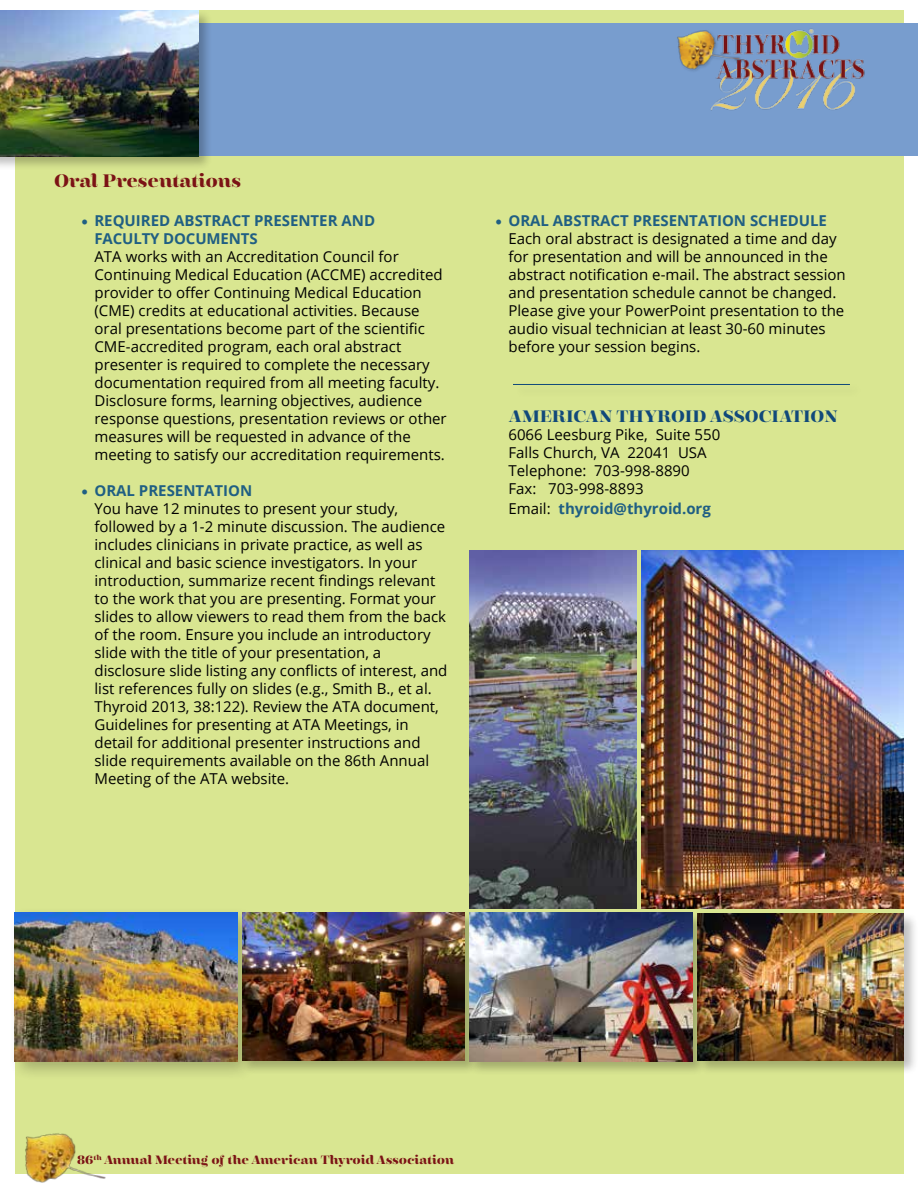
<style>
.page{position:relative;width:918px;height:1188px;background:#fff}
.page>*{position:absolute;margin:0;border:0;box-sizing:border-box;transform-origin:0 0}
.t1{font:700 18px "Encorpada Essential";letter-spacing:-.005em;color:#7b1315}
.t2{font:700 16.5px "Encorpada Essential";letter-spacing:-.005em;color:#11497a}
.t3{font:15px/18px "Open Sans";color:#000}
.t4{font:700 15px/18px "Open Sans";color:#205f83}
.t5{font:700 12px "Encorpada Essential";letter-spacing:-.005em;color:#7b1315}
.s1{font-family:"Minion Pro";font-size:18px}
.s2{font-family:"Minion Pro";font-weight:700;font-size:18px;color:#205f83}
.s3{font-weight:700;color:#205f83}
.s4{font-weight:400;color:#000}
</style>
<div class="page">
<div style="left:15px;top:10px;width:889px;height:1163px;background:#d9e691"></div>
<img style="left:15px;top:1133px;width:106px;height:50px">
<div style="left:198px;top:24px;width:720px;height:132px;background:#789dce"></div>
<div style="left:0;top:9px;width:213px;height:162px;background:#000;opacity:.25"></div>
<img style="left:0;top:10px;width:198px;height:146px">
<img style="left:677px;top:28px;width:188px;height:83px">
<hr style="left:513px;top:384px;width:337px;height:1px;background:#11497a">
<img style="left:641px;top:551px;width:263px;height:358px">
<img style="left:470px;top:551px;width:166px;height:358px">
<div style="left:696px;top:912px;width:222px;height:163px;background:#000;opacity:.25"></div>
<img style="left:707px;top:914px;width:197px;height:146px">
<div style="left:241px;top:911px;width:239px;height:165px;background:#000;opacity:.25"></div>
<img style="left:258px;top:912px;width:207px;height:149px">
<div style="left:468px;top:911px;width:239px;height:165px;background:#000;opacity:.25"></div>
<img style="left:470px;top:913px;width:223px;height:148px">
<div style="left:8px;top:906px;width:250px;height:176px;background:#000;opacity:.25"></div>
<img style="left:15px;top:913px;width:223px;height:148px">
<p class="t1" style="left:54px;top:168px;width:189px">Oral Presentations</p>
<p class="t4" style="left:95px;top:212px;width:282px;text-indent:-14px"><span class="s1">•</span> REQUIRED ABSTRACT PRESENTER AND<br>FACULTY DOCUMENTS</p>
<p class="t3" style="left:95px;top:248px;width:354px">ATA works with an Accreditation Council for Continuing Medical Education (ACCME) accredited provider to offer Continuing Medical Education (CME) credits at educational activities. Because oral presentations become part of the scientific CME-accredited program, each oral abstract presenter is required to complete the necessary documentation required from all meeting faculty.<br>Disclosure forms, learning objectives, audience response questions, presentation reviews or other measures will be requested in advance of the meeting to satisfy our accreditation requirements.</p>
<p class="t3" style="left:95px;top:482px;width:355px;text-indent:-14px"><span class="s2">•</span> <span class="s3">ORAL PRESENTATION<br></span>You have 12 minutes to present your study, followed by a 1-2 minute discussion. The audience includes clinicians in private practice, as well as clinical and basic science investigators. In your introduction, summarize recent findings relevant to the work that you are presenting. Format your slides to allow viewers to read them from the back of the room. Ensure you include an introductory slide with the title of your presentation, a disclosure slide listing any conflicts of interest, and list references fully on slides (e.g., Smith B., et al.<br>Thyroid 2013, 38:122). Review the ATA document, Guidelines for presenting at ATA Meetings, in detail for additional presenter instructions and slide requirements available on the 86th Annual Meeting of the ATA website.</p>
<p class="t3" style="left:509px;top:211px;width:339px;text-indent:-14px"><span class="s2">•</span> <span class="s3">ORAL ABSTRACT PRESENTATION SCHEDULE </span>Each oral abstract is designated a time and day for presentation and will be announced in the abstract notification e-mail. The abstract session and presentation schedule cannot be changed.<br>Please give your PowerPoint presentation to the audio visual technician at least 30-60 minutes before your session begins.</p>
<p class="t2" style="left:508px;top:405px;width:331px">AMERICAN THYROID ASSOCIATION</p>
<p class="t3" style="left:508px;top:426px;width:213px">6066 Leesburg Pike, Suite 550<br>Falls Church, VA 22041 USA<br>Telephone: 703-998-8890<br>Fax: 703-998-8893</p>
<p class="t4" style="left:508px;top:499px;width:204px"><span class="s4">Email:</span> thyroid@thyroid.org</p>
<p class="t5" style="left:77px;top:1151px;width:378px">86<sup>th</sup> Annual Meeting of the American Thyroid Association</p>
</div>
